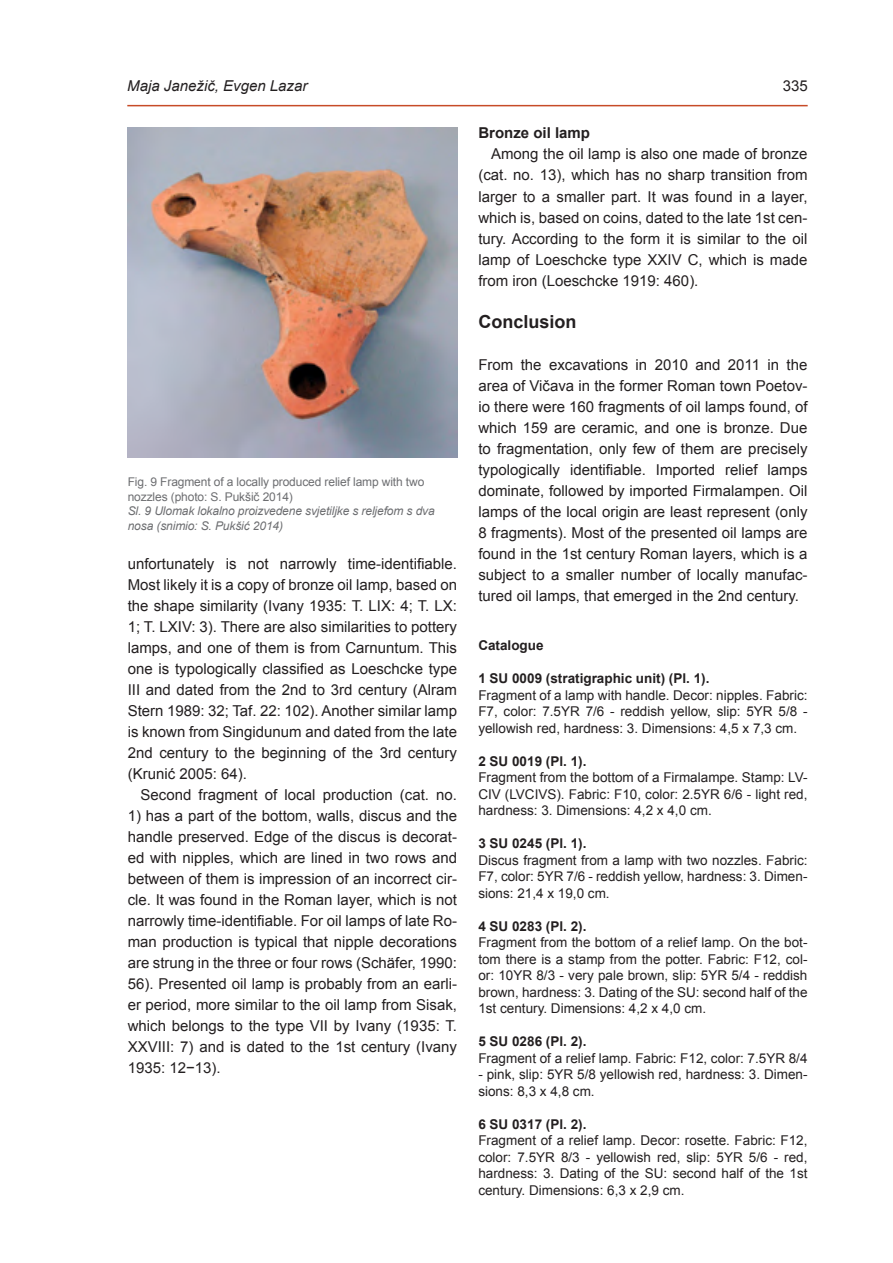
<style>
.page{position:relative;width:893px;height:1263px;background:#fff}
.page>*{position:absolute;margin:0;border:0;box-sizing:border-box;transform-origin:0 0}
.t1{font:700 18px "Arial";color:#231f20}
.t2{font:15px/21px "Arial";color:#231f20;text-align:justify}
.t3{font:italic 15px "Arial";color:#231f20}
.t4{font:700 15px "Arial";color:#231f20}
.t5{font:13.5px/16.5px "Arial";color:#231f20;text-align:justify}
.t6{font:700 13.5px "Arial";color:#231f20}
.t7{font:italic 12px/14.4px "Arial";letter-spacing:-.01em;color:#6d6e71}
.t8{font:12px/14.4px "Arial";letter-spacing:-.01em;color:#6d6e71}
</style>
<div class="page">
<hr style="left:127px;top:105px;width:681px;height:1px;background:#c74b27">
<img style="left:128px;top:128px;width:329px;height:329px">
<p class="t3" style="left:127px;top:76px;width:182px">Maja Janežič, Evgen Lazar</p>
<p class="t2" style="left:783px;top:76px;width:27px">335</p>
<p class="t8" style="left:128px;top:475px;width:298px">Fig. 9 Fragment of a locally produced relief lamp with two nozzles (photo: S. Pukšič 2014)</p>
<p class="t7" style="left:128px;top:504px;width:309px">Sl. 9 Ulomak lokalno proizvedene svjetiljke s reljefom s dva nosa (snimio: S. Pukšić 2014)</p>
<p class="t2" style="left:128px;top:554px;width:331px">unfortunately is not narrowly time-identifiable.<br>Most likely it is a copy of bronze oil lamp, based on the shape similarity (Ivany 1935: T. LIX: 4; T. LX:<br>1; T. LXIV: 3). There are also similarities to pottery lamps, and one of them is from Carnuntum. This one is typologically classified as Loeschcke type III and dated from the 2nd to 3rd century (Alram Stern 1989: 32; Taf. 22: 102). Another similar lamp is known from Singidunum and dated from the late 2nd century to the beginning of the 3rd century (Krunić 2005: 64).</p>
<p class="t2" style="left:140px;top:785px;width:318px">Second fragment of local production (cat. no.</p>
<p class="t2" style="left:128px;top:806px;width:331px">1) has a part of the bottom, walls, discus and the handle preserved. Edge of the discus is decorat&shy;ed with nipples, which are lined in two rows and between of them is impression of an incorrect cir&shy;cle. It was found in the Roman layer, which is not narrowly time-identifiable. For oil lamps of late Ro&shy;man production is typical that nipple decorations are strung in the three or four rows (Schäfer, 1990:<br>56). Presented oil lamp is probably from an earli&shy;er period, more similar to the oil lamp from Sisak, which belongs to the type VII by Ivany (1935: T.<br>XXVIII: 7) and is dated to the 1st century (Ivany 1935: 12−13).</p>
<p class="t4" style="left:478px;top:123px;width:113px">Bronze oil lamp</p>
<p class="t2" style="left:478px;top:144px;width:331px;text-indent:13px">Among the oil lamp is also one made of bronze (cat. no. 13), which has no sharp transition from larger to a smaller part. It was found in a layer, which is, based on coins, dated to the late 1st cen&shy;tury. According to the form it is similar to the oil lamp of Loeschcke type XXIV C, which is made from iron (Loeschcke 1919: 460).</p>
<p class="t1" style="left:478px;top:309px;width:100px">Conclusion</p>
<p class="t2" style="left:478px;top:354px;width:331px">From the excavations in 2010 and 2011 in the area of Vičava in the former Roman town Poetov&shy;io there were 160 fragments of oil lamps found, of which 159 are ceramic, and one is bronze. Due to fragmentation, only few of them are precisely typologically identifiable. Imported relief lamps dominate, followed by imported Firmalampen. Oil lamps of the local origin are least represent (only 8 fragments). Most of the presented oil lamps are found in the 1st century Roman layers, which is a subject to a smaller number of locally manufac&shy;tured oil lamps, that emerged in the 2nd century.</p>
<p class="t6" style="left:478px;top:636px;width:67px">Catalogue</p>
<p class="t6" style="left:478px;top:669px;width:233px">1 SU 0009 (stratigraphic unit) (Pl. 1).</p>
<p class="t5" style="left:478px;top:687px;width:331px">Fragment of a lamp with handle. Decor: nipples. Fabric:<br>F7, color: 7.5YR 7/6 - reddish yellow, slip: 5YR 5/8 - yellowish red, hardness: 3. Dimensions: 4,5 x 7,3 cm.</p>
<p class="t6" style="left:478px;top:752px;width:110px">2 SU 0019 (Pl. 1).</p>
<p class="t5" style="left:478px;top:769px;width:331px">Fragment from the bottom of a Firmalampe. Stamp: LV-CIV (LVCIVS). Fabric: F10, color: 2.5YR 6/6 - light red, hardness: 3. Dimensions: 4,2 x 4,0 cm.</p>
<p class="t6" style="left:478px;top:834px;width:110px">3 SU 0245 (Pl. 1).</p>
<p class="t5" style="left:478px;top:852px;width:331px">Discus fragment from a lamp with two nozzles. Fabric:<br>F7, color: 5YR 7/6 - reddish yellow, hardness: 3. Dimen&shy;sions: 21,4 x 19,0 cm.</p>
<p class="t6" style="left:478px;top:917px;width:110px">4 SU 0283 (Pl. 2).</p>
<p class="t5" style="left:478px;top:934px;width:331px">Fragment from the bottom of a relief lamp. On the bot&shy;tom there is a stamp from the potter. Fabric: F12, col&shy;or: 10YR 8/3 - very pale brown, slip: 5YR 5/4 - reddish brown, hardness: 3. Dating of the SU: second half of the 1st century. Dimensions: 4,2 x 4,0 cm.</p>
<p class="t6" style="left:478px;top:1032px;width:110px">5 SU 0286 (Pl. 2).</p>
<p class="t5" style="left:478px;top:1050px;width:331px">Fragment of a relief lamp. Fabric: F12, color: 7.5YR 8/4</p>
<p class="t5" style="left:478px;top:1066px;width:331px">- pink, slip: 5YR 5/8 yellowish red, hardness: 3. Dimen&shy;sions: 8,3 x 4,8 cm.</p>
<p class="t6" style="left:478px;top:1115px;width:110px">6 SU 0317 (Pl. 2).</p>
<p class="t5" style="left:478px;top:1132px;width:331px">Fragment of a relief lamp. Decor: rosette. Fabric: F12, color: 7.5YR 8/3 - yellowish red, slip: 5YR 5/6 - red, hardness: 3. Dating of the SU: second half of the 1st century. Dimensions: 6,3 x 2,9 cm.</p>
</div>
